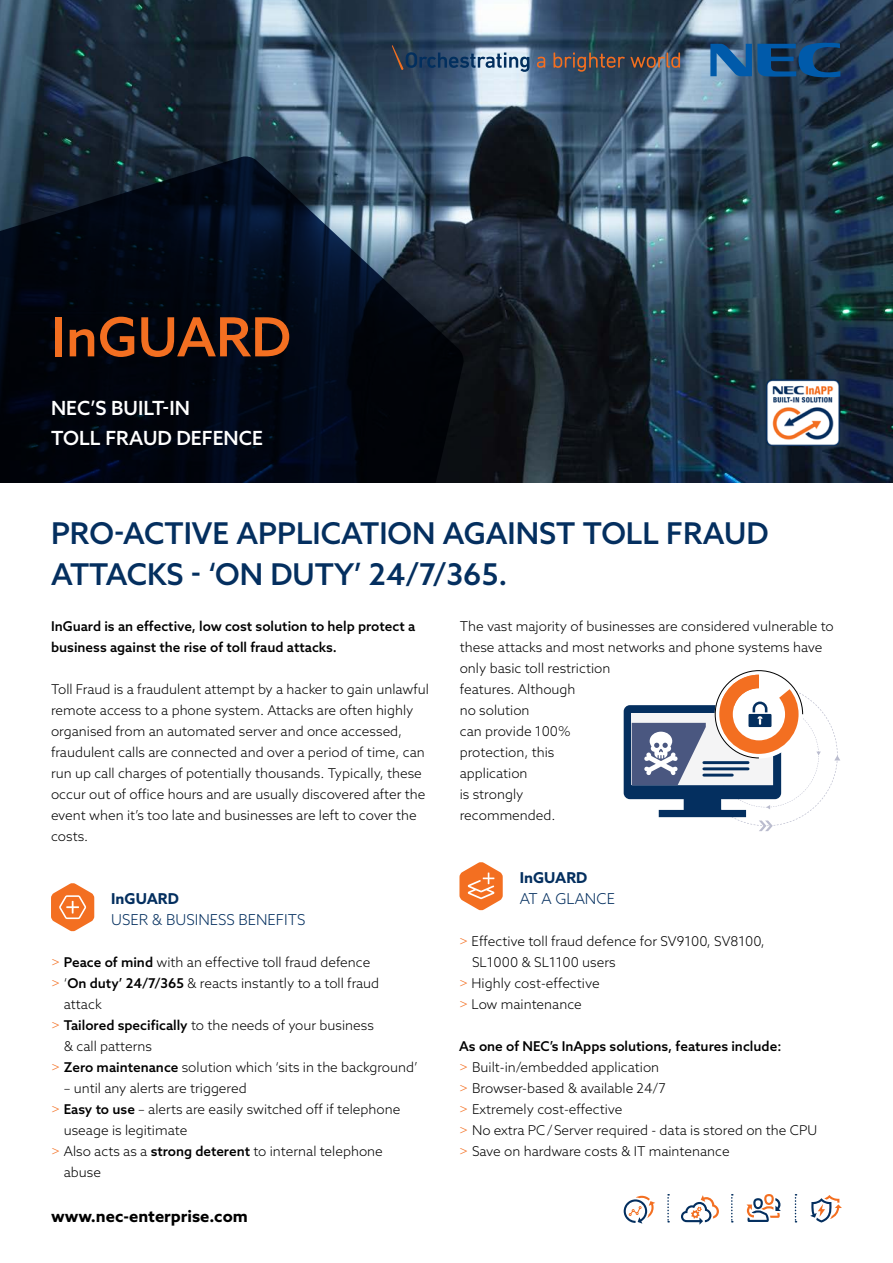
<style>
.page{position:relative;width:893px;height:1263px;background:#fff}
.page>*{position:absolute;margin:0;border:0;box-sizing:border-box;transform-origin:0 0}
.t1{font:500 54px "Azo Sans";color:#f36f21}
.t2{font:500 30px/40.5px "Azo Sans";color:#042f5f}
.t3{font:500 19.5px/30px "Azo Sans";color:#fff}
.t4{font:700 16.5px "Azo Sans";color:#000}
.t5{font:300 15px "Azo Sans";color:#042f5f}
.t6{font:700 15px "Azo Sans";color:#042f5f}
.t7{font:300 13.5px/21px "Azo Sans";color:#000}
.t8{font:500 13.5px/21px "Azo Sans";color:#000}
.s1{color:#f36f21}
.s2{font-weight:500}
</style>
<div class="page">
<img style="left:0;top:0;width:893px;height:483px">
<svg style="left:0;top:156px;width:464px;height:327px;background:#0c1421"></svg>
<svg style="left:537px;top:57px;width:8px;height:11px"></svg>
<svg style="left:553px;top:53px;width:127px;height:19px;background:#5c5051"></svg>
<svg style="left:392px;top:45px;width:137px;height:27px;background:#59708a"></svg>
<svg style="left:710px;top:42px;width:130px;height:36px;background:#1b5284"></svg>
<img style="left:763px;top:379px;width:79px;height:66px">
<svg style="left:624px;top:1196px;width:31px;height:28px"></svg>
<svg style="left:746px;top:1194px;width:35px;height:28px"></svg>
<svg style="left:681px;top:1195px;width:38px;height:30px"></svg>
<svg style="left:810px;top:1195px;width:32px;height:27px"></svg>
<svg style="left:795px;top:1194px;width:1px;height:28px"></svg>
<svg style="left:731px;top:1194px;width:2px;height:28px"></svg>
<svg style="left:667px;top:1194px;width:2px;height:28px"></svg>
<svg style="left:51px;top:883px;width:43px;height:48px"></svg>
<svg style="left:459px;top:862px;width:44px;height:48px"></svg>
<svg style="left:624px;top:670px;width:216px;height:161px"></svg>
<hr style="left:704px;top:761px;width:44px;height:3px;background:#042f5f">
<hr style="left:704px;top:767px;width:44px;height:3px;background:#042f5f">
<hr style="left:704px;top:774px;width:28px;height:2px;background:#042f5f">
<h1 class="t1" style="left:51px;top:301px;width:242px">InGUARD</h1>
<h3 class="t3" style="left:51px;top:393px;width:213px">NEC’S BUILT-IN<br>TOLL FRAUD DEFENCE</h3>
<h2 class="t2" style="left:51px;top:513px;width:719px">PRO-ACTIVE APPLICATION AGAINST TOLL FRAUD<br>ATTACKS - ‘ON DUTY’ 24/7/365.</h2>
<p class="t8" style="left:51px;top:616px;width:366px">InGuard is an effective, low cost solution to help protect a business against the rise of toll fraud attacks.</p>
<p class="t7" style="left:51px;top:679px;width:379px">Toll Fraud is a fraudulent attempt by a hacker to gain unlawful remote access to a phone system. Attacks are often highly organised from an automated server and once accessed, fraudulent calls are connected and over a period of time, can run up call charges of potentially thousands. Typically, these occur out of office hours and are usually discovered after the event when it’s too late and businesses are left to cover the costs.</p>
<p class="t7" style="left:460px;top:616px;width:376px">The vast majority of businesses are considered vulnerable to these attacks and most networks and phone systems have only basic toll restriction<br>features. Although<br>no solution<br>can provide 100%<br>protection, this<br>application<br>is strongly<br>recommended.</p>
<p class="t6" style="left:111px;top:889px;width:69px">InGUARD</p>
<p class="t5" style="left:111px;top:910px;width:196px">USER &amp; BUSINESS BENEFITS</p>
<p class="t7" style="left:51px;top:952px;width:321px"><span class="s1">&gt;</span> <span class="s2">Peace of mind</span> with an effective toll fraud defence</p>
<p class="t7" style="left:51px;top:973px;width:330px"><span class="s1">&gt;</span> ‘<span class="s2">On duty’ 24/7/365</span> &amp; reacts instantly to a toll fraud</p>
<p class="t7" style="left:64px;top:994px;width:40px">attack</p>
<p class="t7" style="left:51px;top:1015px;width:324px"><span class="s1">&gt;</span> <span class="s2">Tailored specifically</span> to the needs of your business</p>
<p class="t7" style="left:64px;top:1036px;width:90px">&amp; call patterns</p>
<p class="t7" style="left:51px;top:1057px;width:368px"><span class="s1">&gt;</span> <span class="s2">Zero maintenance</span> solution which ‘sits in the background’</p>
<p class="t7" style="left:64px;top:1078px;width:185px">– until any alerts are triggered</p>
<p class="t7" style="left:51px;top:1099px;width:351px"><span class="s1">&gt;</span> <span class="s2">Easy to use</span> – alerts are easily switched off if telephone</p>
<p class="t7" style="left:64px;top:1120px;width:125px">useage is legitimate</p>
<p class="t7" style="left:51px;top:1141px;width:333px"><span class="s1">&gt;</span> Also acts as a <span class="s2">strong deterent</span> to internal telephone</p>
<p class="t7" style="left:64px;top:1162px;width:39px">abuse</p>
<p class="t4" style="left:51px;top:1205px;width:198px">www.nec-enterprise.com</p>
<p class="t6" style="left:520px;top:868px;width:69px">InGUARD</p>
<p class="t5" style="left:520px;top:889px;width:97px">AT A GLANCE</p>
<p class="t7" style="left:459px;top:931px;width:307px"><span class="s1">&gt;</span> Effective toll fraud defence for SV9100, SV8100,</p>
<p class="t7" style="left:472px;top:952px;width:145px">SL1000 &amp; SL1100 users</p>
<p class="t7" style="left:459px;top:973px;width:142px"><span class="s1">&gt;</span> Highly cost-effective</p>
<p class="t7" style="left:459px;top:994px;width:124px"><span class="s1">&gt;</span> Low maintenance</p>
<p class="t7" style="left:459px;top:1036px;width:359px"><span class="s2">As one of NEC’s InApps solutions, features include:<br></span><span class="s1">&gt;</span> Built-in/embedded application<br><span class="s1">&gt;</span> Browser-based &amp; available 24/7<br><span class="s1">&gt;</span> Extremely cost-effective<br><span class="s1">&gt;</span> No extra PC/Server required - data is stored on the CPU <span class="s1">&gt;</span> Save on hardware costs &amp; IT maintenance</p>
</div>
